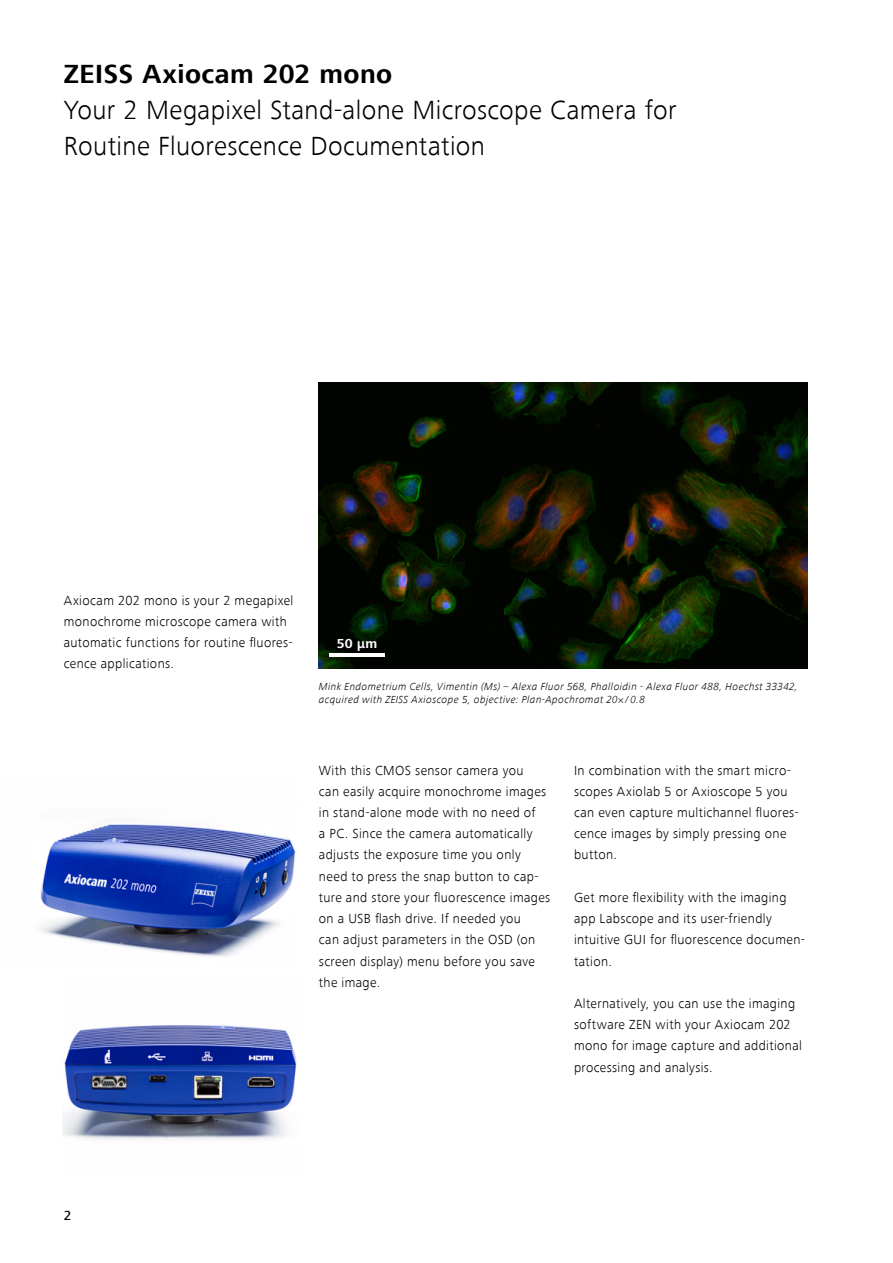
<style>
.page{position:relative;width:893px;height:1263px;background:#fff}
.page>*{position:absolute;margin:0;border:0;box-sizing:border-box;transform-origin:0 0}
.t1{font:300 27px/36px "ZEISS Frutiger Next W1 G";letter-spacing:.015em;color:#000}
.t2{font:700 27px "ZEISS Frutiger Next W1 G";letter-spacing:.015em;color:#000}
.t3{font:300 13.5px/21.1px "ZEISS Frutiger Next W1 G";letter-spacing:.03em;color:#000}
.t4{font:700 13.5px "Zeiss Frutiger Next Pro";color:#fff}
.t5{font:500 13.5px "ZEISS Frutiger Next W1 G";color:#000}
.t6{font:italic 300 10.5px/13.5px "ZEISS Frutiger Next W1 G";letter-spacing:.04em;color:#000}
.s1{font-style:normal}
</style>
<div class="page">
<img style="left:319px;top:383px;width:489px;height:285px">
<img style="left:40px;top:824px;width:256px;height:133px">
<img style="left:63px;top:1025px;width:234px;height:115px">
<hr style="left:329px;top:654px;width:56px;height:3px;background:#fff">
<h1 class="t2" style="left:64px;top:59px;width:330px">ZEISS Axiocam 202 mono</h1>
<h1 class="t1" style="left:64px;top:92px;width:614px">Your 2 Megapixel Stand-alone Microscope Camera for<br>Routine Fluorescence Documentation</h1>
<p class="t3" style="left:64px;top:590px;width:231px">Axiocam 202 mono is your 2 megapixel monochrome microscope camera with automatic functions for routine fluores&shy;cence applications.</p>
<p class="t4" style="left:337px;top:636px;width:42px">50 μm</p>
<p class="t6" style="left:319px;top:679px;width:480px">Mink Endometrium Cells, Vimentin (Ms) – Alexa Fluor 568, Phalloidin - Alexa Fluor 488, Hoechst 33342, acquired with ZEISS Axioscope 5, objective: Plan-Apochromat 20<span class="s1">×</span> / 0.8</p>
<p class="t3" style="left:319px;top:759px;width:233px">With this CMOS sensor camera you<br>can easily acquire monochrome images in stand-alone mode with no need of<br>a PC. Since the camera automatically adjusts the exposure time you only need to press the snap button to cap&shy;ture and store your fluorescence images on a USB flash drive. If needed you<br>can adjust parameters in the OSD (on screen display) menu before you save the image.</p>
<p class="t3" style="left:574px;top:759px;width:226px">In combination with the smart micro&shy;scopes Axiolab 5 or Axioscope 5 you can even capture multichannel fluores&shy;cence images by simply pressing one button.</p>
<p class="t3" style="left:574px;top:887px;width:233px">Get more flexibility with the imaging app Labscope and its user-friendly intuitive GUI for fluorescence documen&shy;tation.</p>
<p class="t3" style="left:574px;top:993px;width:229px">Alternatively, you can use the imaging software ZEN with your Axiocam 202 mono for image capture and additional processing and analysis.</p>
<p class="t5" style="left:64px;top:1208px;width:9px">2</p>
</div>
